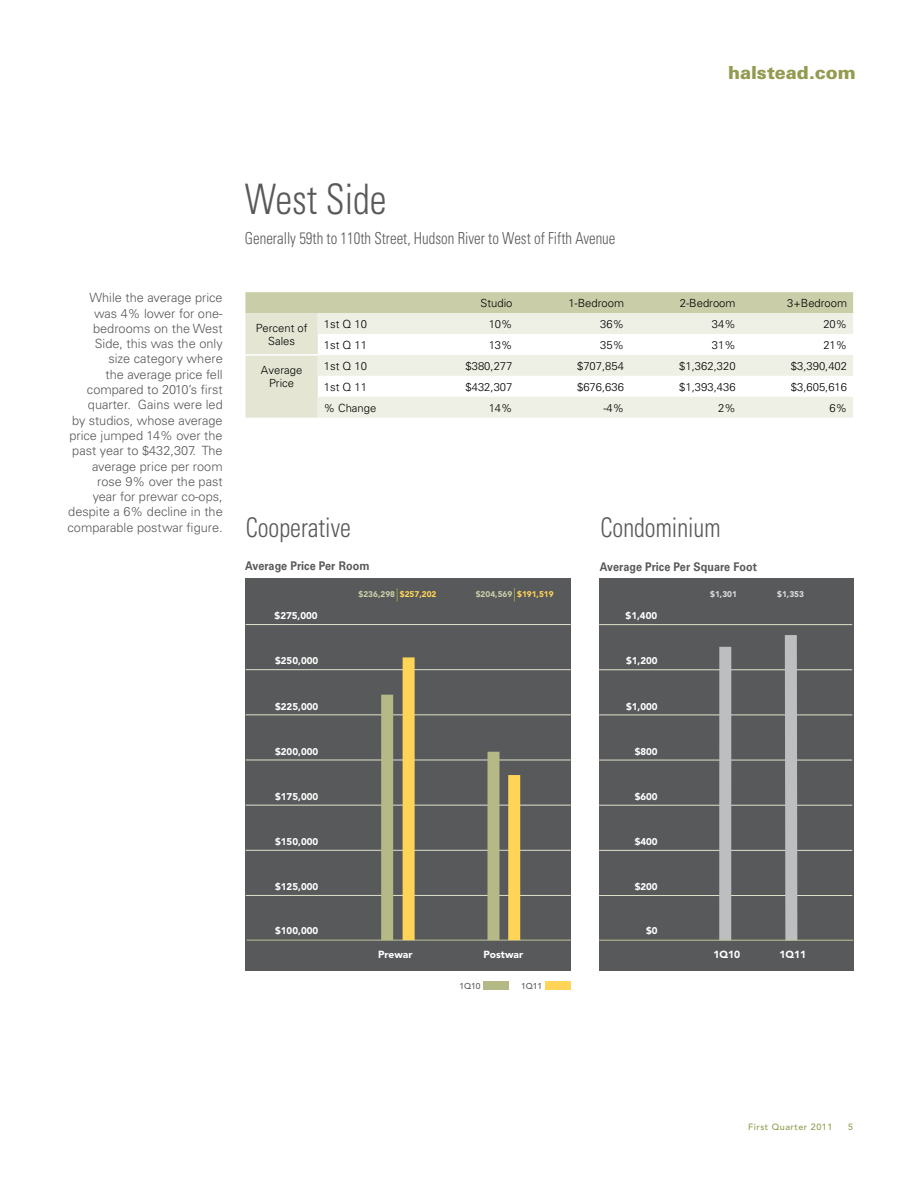
<style>
.page{position:relative;width:918px;height:1188px;background:#fff}
.page>*{position:absolute;margin:0;border:0;box-sizing:border-box;transform-origin:0 0}
.t1{font:300 condensed 42px "Univers";color:#58595b;scale:.9 1}
.t2{font:300 condensed 27px "Univers";color:#58595b;scale:.9 1}
.t3{font:900 18px "Univers";color:#949b50}
.t4{font:300 condensed 16.5px "Univers";color:#58595b;scale:.9 1}
.t5{font:300 12.75px/15.3px "Univers";color:#58595b;text-align:right}
.t6{font:700 12px "Univers";letter-spacing:.01em;color:#58595b;scale:.9 1}
.t7{font:300 11.25px/13.5px "Univers";color:#000;text-align:center}
.t8{font:900 10.2px "Avenir";color:#fff}
.t9{font:900 9.75px "Avenir";color:#fff}
.t10{font:500 9px "Avenir";letter-spacing:.06em;color:#949b50}
.t11{font:500 8.4px "Avenir";color:#58595b}
.t12{font:900 8.25px "Avenir";color:#c9cda8}
.t13{font:900 8.25px "Avenir";color:#dcddde}
.s1{color:#ffd457}
</style>
<div class="page">
<div style="left:246px;top:578px;width:325px;height:392px;background:#58595b"></div>
<hr style="left:246px;top:895px;width:325px;height:1px;background:#dfe1cb">
<hr style="left:246px;top:850px;width:325px;height:1px;background:#dfe1cb">
<hr style="left:246px;top:805px;width:325px;height:1px;background:#dfe1cb">
<hr style="left:246px;top:760px;width:325px;height:1px;background:#dfe1cb">
<hr style="left:246px;top:715px;width:325px;height:1px;background:#dfe1cb">
<hr style="left:246px;top:669px;width:325px;height:1px;background:#dfe1cb">
<hr style="left:246px;top:624px;width:325px;height:1px;background:#dfe1cb">
<div style="left:599px;top:578px;width:254px;height:392px;background:#58595b"></div>
<hr style="left:599px;top:895px;width:253px;height:1px;background:#dfe1cb">
<hr style="left:599px;top:850px;width:253px;height:1px;background:#dfe1cb">
<hr style="left:599px;top:805px;width:253px;height:1px;background:#dfe1cb">
<hr style="left:599px;top:760px;width:253px;height:1px;background:#dfe1cb">
<hr style="left:599px;top:715px;width:253px;height:1px;background:#dfe1cb">
<hr style="left:599px;top:670px;width:253px;height:1px;background:#dfe1cb">
<hr style="left:599px;top:624px;width:253px;height:1px;background:#dfe1cb">
<div style="left:546px;top:981px;width:25px;height:9px;background:#ffd457"></div>
<div style="left:484px;top:981px;width:25px;height:9px;background:#b4b985"></div>
<svg style="left:245px;top:292px;width:608px;height:126px;background:#d3d6b8"></svg>
<svg style="left:318px;top:313px;width:535px;height:105px;fill:#eff0e5"></svg>
<hr style="left:245px;top:354px;width:73px;height:2px;background:#fff">
<div style="left:719px;top:647px;width:12px;height:293px;background:#bcbec0"></div>
<svg style="left:779px;top:624px;width:24px;height:316px"></svg>
<hr style="left:599px;top:940px;width:254px;height:1px;background:#bfc396">
<hr style="left:247px;top:940px;width:324px;height:1px;background:#bfc396">
<svg style="left:397px;top:588px;width:1px;height:14px"></svg>
<div style="left:381px;top:695px;width:12px;height:245px;background:#b4b985"></div>
<div style="left:403px;top:657px;width:12px;height:283px;background:#ffd457"></div>
<svg style="left:514px;top:588px;width:1px;height:13px"></svg>
<div style="left:508px;top:775px;width:12px;height:165px;background:#ffd457"></div>
<div style="left:488px;top:752px;width:12px;height:188px;background:#b4b985"></div>
<h3 class="t3" style="left:728px;top:61px;width:129px">halstead.com</h3>
<p class="t5" style="left:68px;top:290px;width:157px">While the average price was 4% lower for one&shy;bedrooms on the West<br>Side, this was the only<br>size category where<br>the average price fell compared to 2010’s first quarter. Gains were led<br>by studios, whose average price jumped 14% over the past year to $432,307. The average price per room rose 9% over the past<br>year for prewar co-ops, despite a 6% decline in the comparable postwar figure.</p>
<h1 class="t1" style="left:245px;top:174px;width:159px">West Side</h1>
<p class="t4" style="left:245px;top:228px;width:413px">Generally 59th to 110th Street, Hudson River to West of Fifth Avenue</p>
<p class="t7" style="left:481px;top:296px;width:33px">Studio</p>
<p class="t7" style="left:568px;top:296px;width:57px">1-Bedroom</p>
<p class="t7" style="left:680px;top:296px;width:57px">2-Bedroom</p>
<p class="t7" style="left:787px;top:296px;width:61px">3+Bedroom</p>
<p class="t7" style="left:256px;top:321px;width:53px">Percent of<br>Sales</p>
<p class="t7" style="left:324px;top:317px;width:45px">1st Q 10</p>
<p class="t7" style="left:489px;top:317px;width:25px">10%</p>
<p class="t7" style="left:600px;top:317px;width:25px">36%</p>
<p class="t7" style="left:712px;top:317px;width:25px">34%</p>
<p class="t7" style="left:823px;top:317px;width:25px">20%</p>
<p class="t7" style="left:324px;top:338px;width:45px">1st Q 11</p>
<p class="t7" style="left:489px;top:338px;width:25px">13%</p>
<p class="t7" style="left:600px;top:338px;width:25px">35%</p>
<p class="t7" style="left:712px;top:338px;width:25px">31%</p>
<p class="t7" style="left:823px;top:338px;width:25px">21%</p>
<p class="t7" style="left:261px;top:363px;width:43px">Average<br>Price</p>
<p class="t7" style="left:324px;top:359px;width:45px">1st Q 10</p>
<p class="t7" style="left:466px;top:359px;width:48px">$380,277</p>
<p class="t7" style="left:577px;top:359px;width:48px">$707,854</p>
<p class="t7" style="left:679px;top:359px;width:58px">$1,362,320</p>
<p class="t7" style="left:791px;top:359px;width:58px">$3,390,402</p>
<p class="t7" style="left:324px;top:380px;width:45px">1st Q 11</p>
<p class="t7" style="left:466px;top:380px;width:48px">$432,307</p>
<p class="t7" style="left:577px;top:380px;width:48px">$676,636</p>
<p class="t7" style="left:679px;top:380px;width:58px">$1,393,436</p>
<p class="t7" style="left:791px;top:380px;width:58px">$3,605,616</p>
<p class="t7" style="left:324px;top:401px;width:54px">% Change</p>
<p class="t7" style="left:489px;top:401px;width:25px">14%</p>
<p class="t7" style="left:603px;top:401px;width:22px">-4%</p>
<p class="t7" style="left:718px;top:401px;width:19px">2%</p>
<p class="t7" style="left:830px;top:401px;width:19px">6%</p>
<h2 class="t2" style="left:246px;top:511px;width:118px">Cooperative</h2>
<h2 class="t2" style="left:600px;top:511px;width:135px">Condominium</h2>
<p class="t6" style="left:245px;top:559px;width:140px">Average Price Per Room</p>
<p class="t6" style="left:600px;top:559px;width:176px">Average Price Per Square Foot</p>
<p class="t12" style="left:358px;top:589px;width:79px">$236,298 <span class="s1">$257,202</span></p>
<p class="t12" style="left:476px;top:589px;width:79px">$204,569 <span class="s1">$191,519</span></p>
<p class="t13" style="left:710px;top:589px;width:28px">$1,301</p>
<p class="t9" style="left:275px;top:610px;width:45px">$275,000</p>
<p class="t9" style="left:626px;top:610px;width:33px">$1,400</p>
<p class="t9" style="left:275px;top:654px;width:45px">$250,000</p>
<p class="t9" style="left:626px;top:654px;width:33px">$1,200</p>
<p class="t9" style="left:275px;top:700px;width:45px">$225,000</p>
<p class="t9" style="left:626px;top:700px;width:33px">$1,000</p>
<p class="t9" style="left:275px;top:745px;width:45px">$200,000</p>
<p class="t9" style="left:635px;top:745px;width:25px">$800</p>
<p class="t9" style="left:275px;top:791px;width:45px">$175,000</p>
<p class="t9" style="left:635px;top:791px;width:25px">$600</p>
<p class="t9" style="left:275px;top:836px;width:45px">$150,000</p>
<p class="t9" style="left:635px;top:836px;width:25px">$400</p>
<p class="t9" style="left:275px;top:880px;width:45px">$125,000</p>
<p class="t9" style="left:635px;top:880px;width:25px">$200</p>
<p class="t9" style="left:275px;top:925px;width:45px">$100,000</p>
<p class="t9" style="left:646px;top:925px;width:13px">$0</p>
<p class="t8" style="left:378px;top:949px;width:36px">Prewar</p>
<p class="t8" style="left:483px;top:949px;width:41px">Postwar</p>
<p class="t8" style="left:713px;top:948px;width:28px">1Q10</p>
<p class="t11" style="left:459px;top:982px;width:23px">1Q10</p>
<p class="t11" style="left:521px;top:981px;width:23px">1Q11</p>
<p class="t13" style="left:777px;top:589px;width:28px">$1,353</p>
<p class="t8" style="left:779px;top:949px;width:28px">1Q11</p>
<p class="t10" style="left:748px;top:1122px;width:86px">First Quarter 2011</p>
<p class="t10" style="left:848px;top:1122px;width:7px">5</p>
</div>
